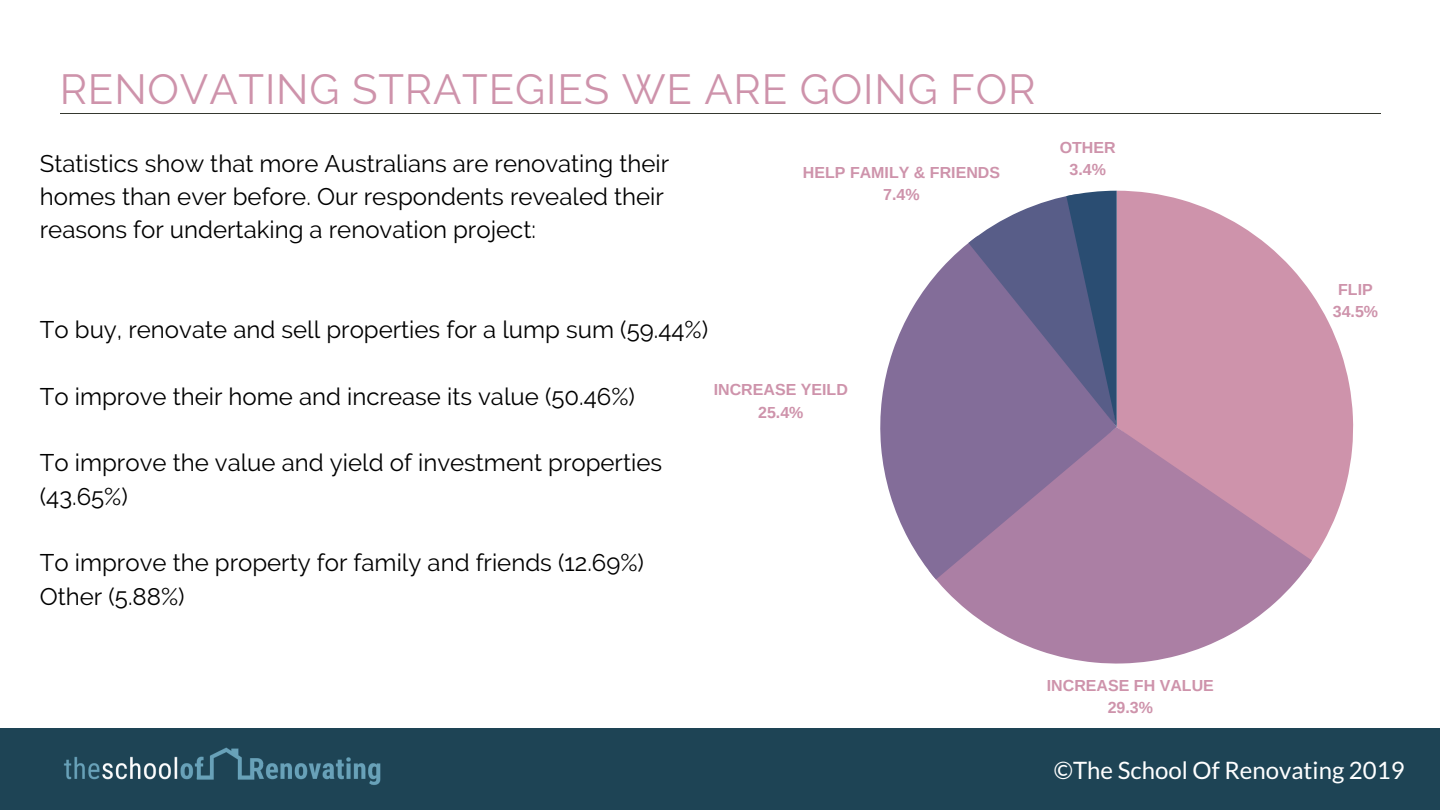
<style>
.page{position:relative;width:1440px;height:810px;background:#fff}
.page>*{position:absolute;margin:0;border:0;box-sizing:border-box;transform-origin:0 0}
.t1{font:42px "Raleway";letter-spacing:.02em;color:#ce93ab}
.t2{font:24px/33.3px "Raleway";color:#000}
.t3{font:24px "Lato";color:#fff}
.t4{font:700 16px/22.2px "Arimo";color:#ce93ab;text-align:center}
</style>
<div class="page">
<hr style="left:60px;top:113px;width:1320px;height:1px;background:#35382f">
<div style="left:0;top:728px;width:1440px;height:82px;background:#1e4455"></div>
<img style="left:64px;top:747px;width:317px;height:38px">
<svg style="left:1117px;top:191px;width:236px;height:369px;fill:#ce93ab"></svg>
<svg style="left:936px;top:427px;width:376px;height:237px;fill:#ab7fa4"></svg>
<svg style="left:880px;top:243px;width:237px;height:337px;background:#9f87aa"></svg>
<svg style="left:968px;top:191px;width:149px;height:236px;background:#6c6b93"></svg>
<h1 class="t1" style="left:60px;top:64px;width:977px">RENOVATING STRATEGIES WE ARE GOING FOR</h1>
<p class="t2" style="left:40px;top:146px;width:631px">Statistics show that more Australians are renovating their homes than ever before. Our respondents revealed their reasons for undertaking a renovation project:</p>
<p class="t4" style="left:803px;top:161px;width:199px">HELP FAMILY &amp; FRIENDS<br>7.4%</p>
<p class="t4" style="left:1060px;top:136px;width:57px">OTHER<br>3.4%</p>
<p class="t2" style="left:40px;top:313px;width:670px">To buy, renovate and sell properties for a lump sum (59.44%)</p>
<p class="t2" style="left:40px;top:380px;width:597px">To improve their home and increase its value (50.46%)</p>
<p class="t2" style="left:40px;top:446px;width:624px">To improve the value and yield of investment properties (43.65%)</p>
<p class="t2" style="left:40px;top:546px;width:606px">To improve the property for family and friends (12.69%)<br>Other (5.88%)</p>
<p class="t4" style="left:714px;top:379px;width:136px">INCREASE YEILD<br>25.4%</p>
<p class="t4" style="left:1333px;top:279px;width:47px">FLIP<br>34.5%</p>
<p class="t4" style="left:1047px;top:674px;width:169px">INCREASE FH VALUE<br>29.3%</p>
<p class="t3" style="left:1054px;top:755px;width:352px">©The School Of Renovating 2019</p>
</div>
